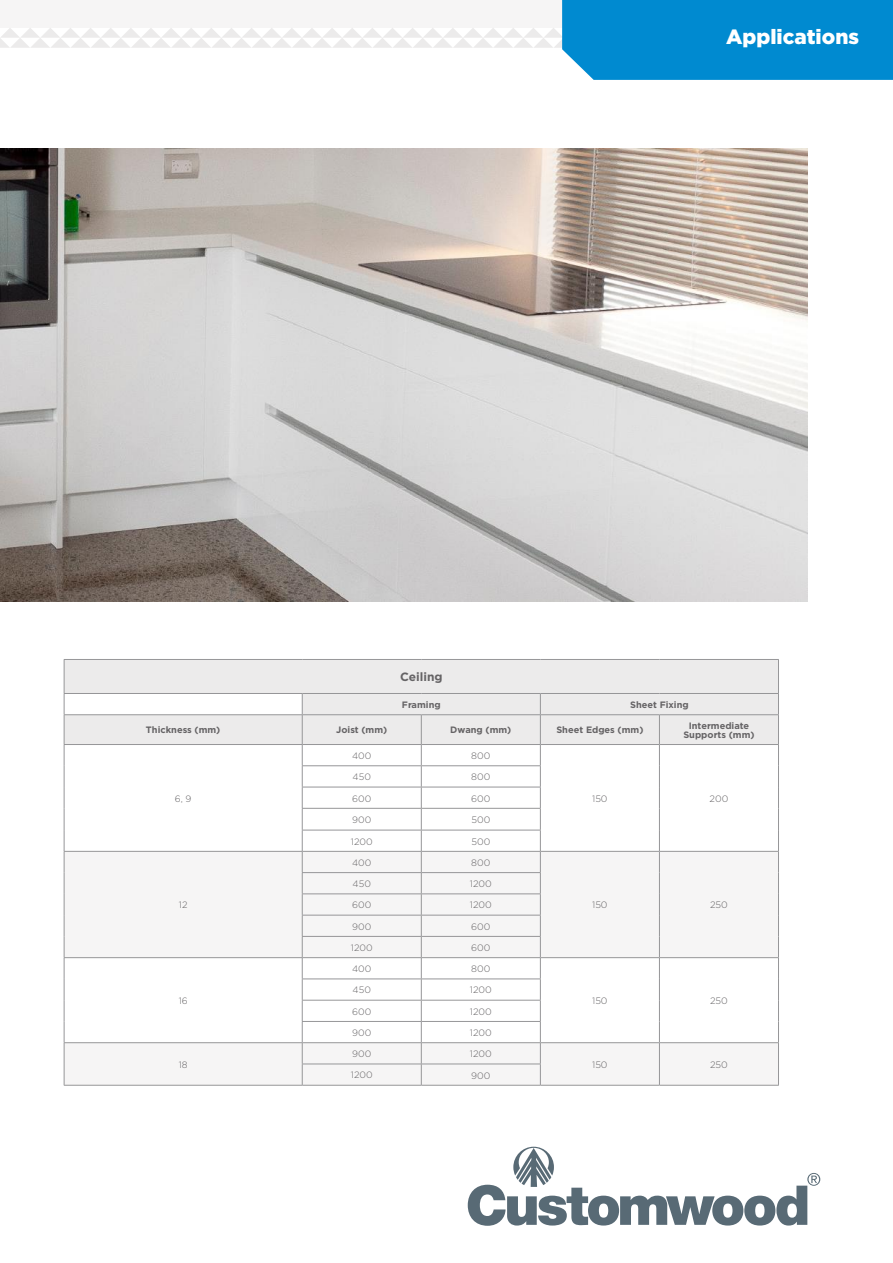
<style>
.page{position:relative;width:893px;height:1263px;background:#fff}
.page>*{position:absolute;margin:0;border:0;box-sizing:border-box;transform-origin:0 0}
.t1{font:900 20.7px "Gotham";color:#fff}
.t2{font:700 12px "Gotham";color:#656365}
.t3{font:300 9.3px "Gotham";color:#656365}
.t4{font:700 9.3px/9.8px "Gotham";color:#656365;text-align:center}
</style>
<div class="page">
<svg style="left:468px;top:1147px;width:352px;height:79px"></svg>
<img style="left:0;top:149px;width:808px;height:452px">
<svg style="left:0;top:0;width:893px;height:80px"></svg>
<div style="left:65px;top:660px;width:713px;height:33px;background:#ecebeb"></div>
<svg style="left:65px;top:694px;width:713px;height:157px"></svg>
<svg style="left:65px;top:852px;width:713px;height:233px;fill:#f6f5f5"></svg>
<hr style="left:302px;top:1085px;width:119px;height:1px;background:#969698">
<hr style="left:421px;top:1085px;width:119px;height:1px;background:#969698">
<hr style="left:64px;top:714px;width:238px;height:1px;background:#969698">
<hr style="left:64px;top:744px;width:238px;height:1px;background:#969698">
<hr style="left:778px;top:660px;width:1px;height:33px;background:#969698">
<hr style="left:64px;top:659px;width:238px;height:1px;background:#969698">
<hr style="left:64px;top:660px;width:1px;height:33px;background:#969698">
<hr style="left:302px;top:659px;width:119px;height:1px;background:#969698">
<hr style="left:421px;top:659px;width:119px;height:1px;background:#969698">
<hr style="left:540px;top:659px;width:119px;height:1px;background:#969698">
<hr style="left:659px;top:659px;width:120px;height:1px;background:#969698">
<hr style="left:64px;top:693px;width:238px;height:1px;background:#969698">
<hr style="left:540px;top:744px;width:119px;height:1px;background:#969698">
<hr style="left:659px;top:744px;width:120px;height:1px;background:#969698">
<hr style="left:540px;top:693px;width:119px;height:1px;background:#969698">
<hr style="left:659px;top:693px;width:120px;height:1px;background:#969698">
<hr style="left:540px;top:714px;width:119px;height:1px;background:#969698">
<hr style="left:659px;top:714px;width:120px;height:1px;background:#969698">
<hr style="left:302px;top:693px;width:119px;height:1px;background:#969698">
<hr style="left:421px;top:693px;width:119px;height:1px;background:#969698">
<hr style="left:64px;top:851px;width:238px;height:1px;background:#969698">
<hr style="left:540px;top:851px;width:119px;height:1px;background:#969698">
<hr style="left:659px;top:851px;width:120px;height:1px;background:#969698">
<hr style="left:64px;top:957px;width:238px;height:1px;background:#969698">
<hr style="left:540px;top:957px;width:119px;height:1px;background:#969698">
<hr style="left:659px;top:957px;width:120px;height:1px;background:#969698">
<hr style="left:64px;top:1042px;width:238px;height:1px;background:#969698">
<hr style="left:64px;top:1085px;width:238px;height:1px;background:#969698">
<svg style="left:64px;top:694px;width:1px;height:391px"></svg>
<hr style="left:540px;top:1042px;width:119px;height:1px;background:#969698">
<hr style="left:540px;top:1085px;width:119px;height:1px;background:#969698">
<svg style="left:302px;top:694px;width:239px;height:391px"></svg>
<hr style="left:659px;top:1042px;width:120px;height:1px;background:#969698">
<hr style="left:659px;top:1085px;width:120px;height:1px;background:#969698">
<svg style="left:659px;top:715px;width:1px;height:370px"></svg>
<svg style="left:778px;top:694px;width:1px;height:391px"></svg>
<h1 class="t1" style="left:726px;top:25px;width:134px">Applications</h1>
<p class="t2" style="left:400px;top:670px;width:44px">Ceiling</p>
<p class="t4" style="left:402px;top:699px;width:40px">Framing</p>
<p class="t4" style="left:630px;top:699px;width:60px">Sheet Fixing</p>
<p class="t4" style="left:146px;top:725px;width:76px">Thickness (mm)</p>
<p class="t4" style="left:336px;top:725px;width:53px">Joist (mm)</p>
<p class="t4" style="left:450px;top:725px;width:63px">Dwang (mm)</p>
<p class="t4" style="left:556px;top:725px;width:89px">Sheet Edges (mm)</p>
<p class="t4" style="left:683px;top:720px;width:73px">Intermediate<br>Supports (mm)</p>
<p class="t3" style="left:352px;top:751px;width:21px">400</p>
<p class="t3" style="left:471px;top:751px;width:21px">800</p>
<p class="t3" style="left:175px;top:793px;width:18px">6, 9</p>
<p class="t3" style="left:353px;top:772px;width:20px">450</p>
<p class="t3" style="left:471px;top:772px;width:21px">800</p>
<p class="t3" style="left:352px;top:793px;width:21px">600</p>
<p class="t3" style="left:471px;top:793px;width:21px">600</p>
<p class="t3" style="left:352px;top:815px;width:21px">900</p>
<p class="t3" style="left:471px;top:815px;width:20px">500</p>
<p class="t3" style="left:351px;top:836px;width:23px">1200</p>
<p class="t3" style="left:471px;top:836px;width:20px">500</p>
<p class="t3" style="left:592px;top:793px;width:17px">150</p>
<p class="t3" style="left:710px;top:793px;width:20px">200</p>
<p class="t3" style="left:352px;top:857px;width:21px">400</p>
<p class="t3" style="left:471px;top:857px;width:21px">800</p>
<p class="t3" style="left:179px;top:900px;width:10px">12</p>
<p class="t3" style="left:353px;top:879px;width:20px">450</p>
<p class="t3" style="left:470px;top:879px;width:23px">1200</p>
<p class="t3" style="left:352px;top:900px;width:21px">600</p>
<p class="t3" style="left:470px;top:900px;width:23px">1200</p>
<p class="t3" style="left:352px;top:921px;width:21px">900</p>
<p class="t3" style="left:471px;top:921px;width:21px">600</p>
<p class="t3" style="left:351px;top:942px;width:23px">1200</p>
<p class="t3" style="left:471px;top:942px;width:21px">600</p>
<p class="t3" style="left:592px;top:900px;width:17px">150</p>
<p class="t3" style="left:710px;top:900px;width:19px">250</p>
<p class="t3" style="left:352px;top:964px;width:21px">400</p>
<p class="t3" style="left:471px;top:964px;width:21px">800</p>
<p class="t3" style="left:179px;top:996px;width:11px">16</p>
<p class="t3" style="left:353px;top:985px;width:20px">450</p>
<p class="t3" style="left:470px;top:985px;width:23px">1200</p>
<p class="t3" style="left:352px;top:1006px;width:21px">600</p>
<p class="t3" style="left:470px;top:1006px;width:23px">1200</p>
<p class="t3" style="left:352px;top:1027px;width:21px">900</p>
<p class="t3" style="left:470px;top:1028px;width:23px">1200</p>
<p class="t3" style="left:592px;top:996px;width:17px">150</p>
<p class="t3" style="left:710px;top:996px;width:19px">250</p>
<p class="t3" style="left:352px;top:1049px;width:21px">900</p>
<p class="t3" style="left:470px;top:1049px;width:23px">1200</p>
<p class="t3" style="left:179px;top:1059px;width:10px">18</p>
<p class="t3" style="left:592px;top:1059px;width:17px">150</p>
<p class="t3" style="left:710px;top:1059px;width:19px">250</p>
<p class="t3" style="left:351px;top:1070px;width:23px">1200</p>
<p class="t3" style="left:471px;top:1070px;width:21px">900</p>
</div>
